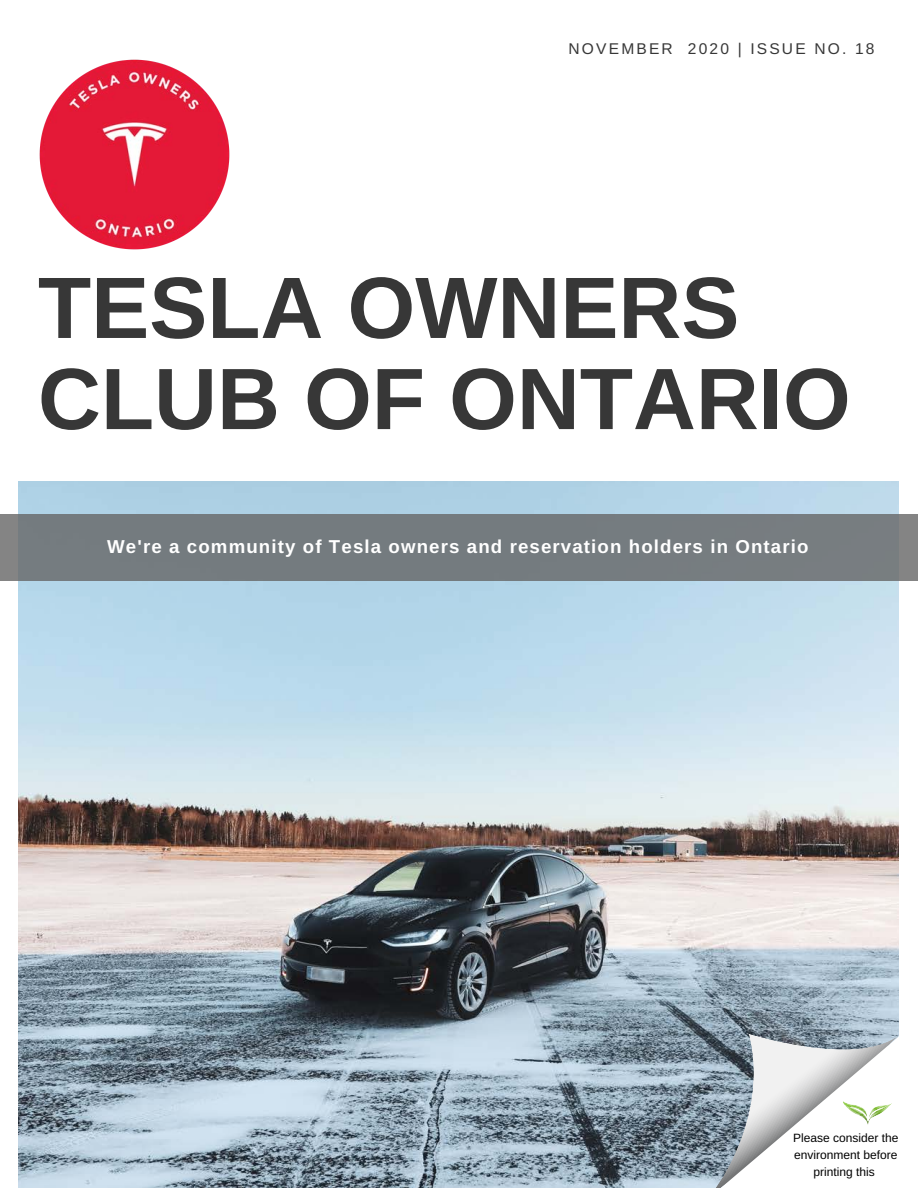
<style>
.page{position:relative;width:918px;height:1188px;background:#fff}
.page>*{position:absolute;margin:0;border:0;box-sizing:border-box;transform-origin:0 0}
.t1{font:700 87.15px/91.2px "Arimo";color:#373737}
.t2{font:700 18.75px "Arimo";letter-spacing:.06em;color:#fff}
.t3{font:15.6px "Arimo";letter-spacing:.14em;color:#373737}
.t4{font:12px/16.8px "Arimo";color:#000;text-align:center}
</style>
<div class="page">
<img style="left:19px;top:482px;width:880px;height:706px">
<div style="left:0;top:515px;width:918px;height:66px;background:#747b7f"></div>
<svg style="left:695px;top:1032px;width:204px;height:156px"></svg>
<img style="left:39px;top:59px;width:191px;height:191px">
<p class="t3" style="left:569px;top:40px;width:307px">NOVEMBER 2020 | ISSUE NO. 18</p>
<h1 class="t1" style="left:38px;top:262px;width:814px">TESLA OWNERS<br>CLUB OF ONTARIO</h1>
<p class="t2" style="left:107px;top:536px;width:703px">We're a community of Tesla owners and reservation holders in Ontario</p>
<p class="t4" style="left:793px;top:1130px;width:107px">Please consider the environment before printing this</p>
</div>
